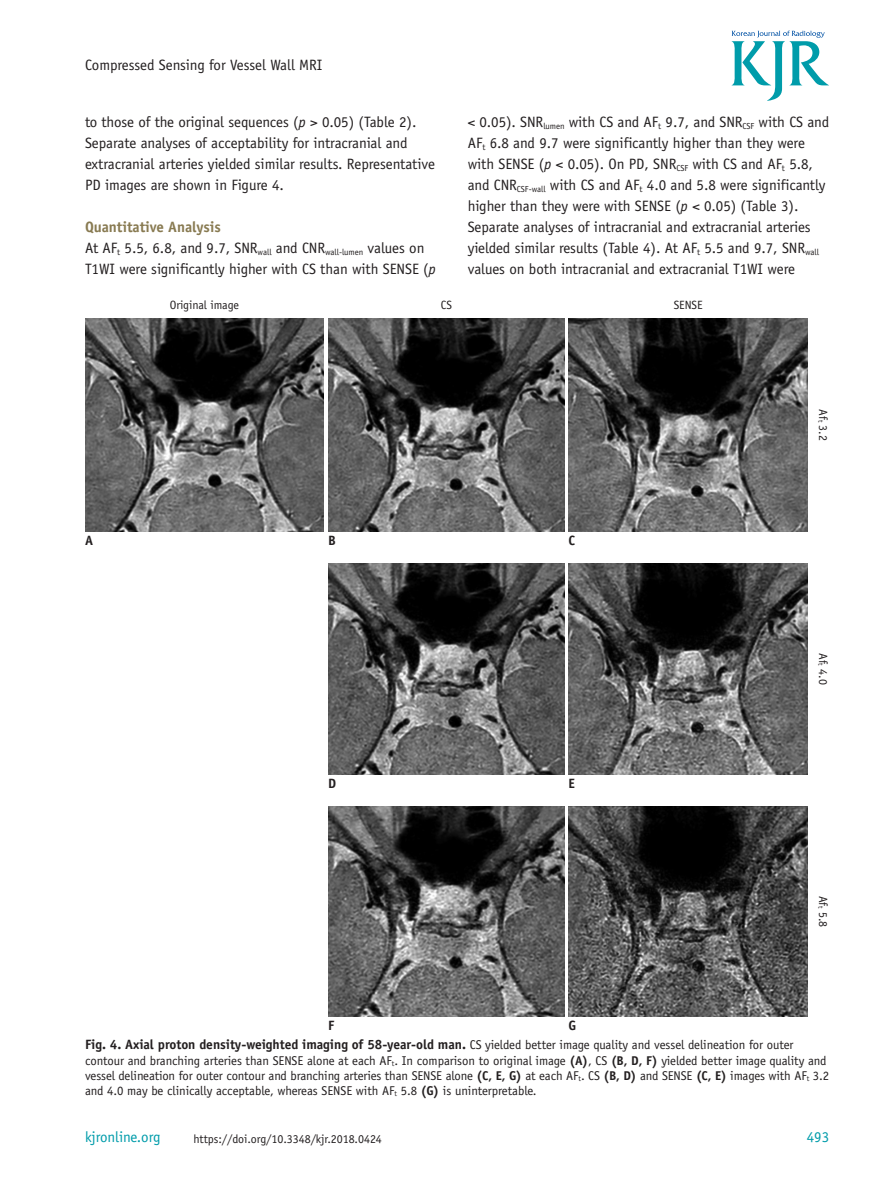
<style>
.page{position:relative;width:893px;height:1191px;background:#fff}
.page>*{position:absolute;margin:0;border:0;box-sizing:border-box;transform-origin:0 0}
.본문{font:15px/21px "Officina Sans Std";letter-spacing:-.005em;color:#231f20}
._1_제목{font:700 15px "Officina Sans Std";letter-spacing:-.005em;color:#887a51}
.t1{font:15px "Officina Sans Std";letter-spacing:-.005em;color:#009caa}
.그림제목{font:700 13.5px "Officina Sans Std";letter-spacing:-.005em;color:#231f20}
.그림제목-2{font:12.75px/15.3px "Officina Sans Std";letter-spacing:-.005em;color:#231f20}
.t2{font:12px "Officina Sans Std";letter-spacing:-.005em;color:#231f20}
.s1{font-style:italic}
.s2{font-size:7.05px}
.s3{font-weight:400;font-size:12.75px}
.s4{font-size:7.5px}
.s5{font-weight:700}
</style>
<div class="page">
<svg style="left:732px;top:31px;width:97px;height:70px"></svg>
<img style="left:85px;top:318px;width:239px;height:214px">
<img style="left:328px;top:318px;width:236px;height:214px">
<img style="left:568px;top:318px;width:240px;height:214px">
<img style="left:328px;top:806px;width:236px;height:211px">
<img style="left:568px;top:806px;width:240px;height:211px">
<img style="left:328px;top:564px;width:236px;height:210px">
<img style="left:568px;top:564px;width:240px;height:210px">
<p class="본문" style="left:85px;top:54px;width:239px">Compressed Sensing for Vessel Wall MRI</p>
<p class="본문" style="left:85px;top:112px;width:352px">to those of the original sequences (<span class="s1">p</span> &gt; 0.05) (Table 2).<br>Separate analyses of acceptability for intracranial and extracranial arteries yielded similar results. Representative PD images are shown in Figure 4.</p>
<p class="_1_제목" style="left:85px;top:218px;width:137px">Quantitative Analysis</p>
<p class="본문" style="left:85px;top:238px;width:352px">At AF<sub>t</sub> 5.5, 6.8, and 9.7, SNR<sub>wall</sub> and CNR<sub>wall-lumen</sub> values on<br>T1WI were significantly higher with CS than with SENSE (<span class="s1">p</span></p>
<p class="본문" style="left:468px;top:112px;width:363px">&lt; 0.05). SNR<sub>lumen</sub> with CS and AF<sub>t</sub> 9.7, and SNR<sub>CSF</sub> with CS and AF<sub>t</sub> 6.8 and 9.7 were significantly higher than they were with SENSE (<span class="s1">p</span> &lt; 0.05). On PD, SNR<sub>CSF</sub> with CS and AF<sub>t</sub> 5.8, and CNR<sub>CSF-wall</sub> with CS and AF<sub>t</sub> 4.0 and 5.8 were significantly higher than they were with SENSE (<span class="s1">p</span> &lt; 0.05) (Table 3).</p>
<p class="본문" style="left:468px;top:217px;width:353px">Separate analyses of intracranial and extracranial arteries yielded similar results (Table 4). At AF<sub>t</sub> 5.5 and 9.7, SNR<sub>wall </sub>values on both intracranial and extracranial T1WI were</p>
<p class="t2" style="left:170px;top:298px;width:71px">Original image</p>
<p class="t2" style="left:441px;top:298px;width:13px">CS</p>
<p class="t2" style="left:674px;top:298px;width:30px">SENSE</p>
<p class="그림제목" style="left:85px;top:532px;width:10px">A</p>
<p class="그림제목" style="left:328px;top:532px;width:9px">B</p>
<p class="그림제목" style="left:568px;top:532px;width:8px">C</p>
<p class="그림제목" style="left:328px;top:774px;width:10px">D</p>
<p class="그림제목" style="left:568px;top:774px;width:8px">E</p>
<p class="그림제목" style="left:328px;top:1017px;width:8px">F</p>
<p class="그림제목" style="left:568px;top:1017px;width:9px">G</p>
<p class="t2" style="left:830px;top:409px;width:33px;rotate:90deg">Af<span class="s2">t</span> 3.2</p>
<p class="t2" style="left:830px;top:653px;width:33px;rotate:90deg">Af<span class="s2">t</span> 4.0</p>
<p class="t2" style="left:830px;top:895px;width:33px;rotate:90deg">Af<span class="s2">t</span> 5.8</p>
<p class="그림제목" style="left:85px;top:1036px;width:710px">Fig. 4. Axial proton density-weighted imaging of 58-year-old man. <span class="s3">CS yielded better image quality and vessel delineation for outer</span></p>
<p class="그림제목-2" style="left:85px;top:1052px;width:746px">contour and branching arteries than SENSE alone at each AF<span class="s4">t</span>. In comparison to original image <span class="s5">(A)</span>, CS <span class="s5">(B, D, F)</span> yielded better image quality and vessel delineation for outer contour and branching arteries than SENSE alone <span class="s5">(C, E, G)</span> at each AF<span class="s4">t</span>. CS <span class="s5">(B, D)</span> and SENSE <span class="s5">(C, E)</span> images with AF<span class="s4">t</span> 3.2 and 4.0 may be clinically acceptable, whereas SENSE with AF<span class="s4">t</span> 5.8 <span class="s5">(G)</span> is uninterpretable.</p>
<p class="t1" style="left:85px;top:1128px;width:77px">kjronline.org</p>
<p class="t2" style="left:194px;top:1132px;width:190px">https://doi.org/10.3348/kjr.2018.0424</p>
<p class="t1" style="left:807px;top:1128px;width:24px">493</p>
</div>
